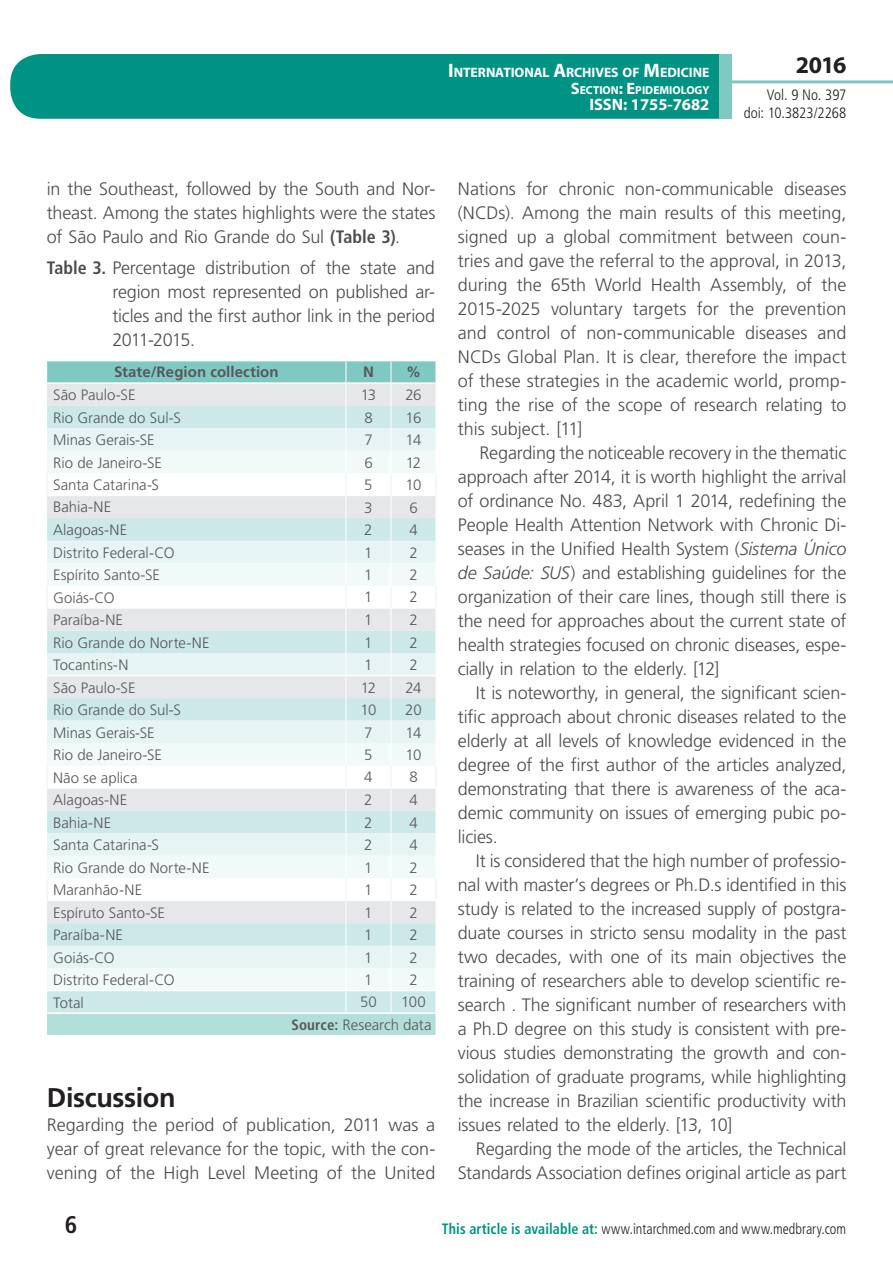
<style>
.page{position:relative;width:893px;height:1263px;background:#fff}
.page>*{position:absolute;margin:0;border:0;box-sizing:border-box;transform-origin:0 0}
.t1{font:700 27px "Frutiger LT Std";letter-spacing:-.015em;color:#231f20}
.t2{font:700 24px "Myriad Pro";color:#231f20}
.t3{font:700 condensed 24px "Frutiger LT Std";color:#231f20}
.t4{font:300 18px/24px "Frutiger LT Std";letter-spacing:-.01em;color:#4b4c4d;text-align:justify}
.t5{font:700 16.5px "Myriad Pro";color:#fff}
.t6{font:300 15px/22.6px "Frutiger LT Std";letter-spacing:-.005em;color:#57585a}
.t7{font:300 condensed 15px "Frutiger LT Std";letter-spacing:.005em;color:#231f20;scale:.94 1}
.t8{font:300 condensed 15px/18px "Frutiger LT Std";letter-spacing:.005em;color:#231f20;text-align:right}
.t9{font:700 15px "Frutiger LT Std";letter-spacing:.005em;color:#57585a}
.t10{font:700 13.65px "Myriad Pro";letter-spacing:-.005em;color:#fff}
.t11{font:700 11.55px "Myriad Pro";color:#fff}
.s1{font-size:19.5px}
.s2{font-size:16.5px}
.s3{font-weight:700;font-stretch:condensed}
.s4{font-style:italic}
.s5{font-weight:700;color:#009384}
</style>
<div class="page">
<div style="left:10px;top:54px;width:775px;height:65px;background:#009384;border-radius:30px"></div>
<div style="left:732px;top:0;width:161px;height:157px;background:#fff"></div>
<hr style="left:730px;top:80px;width:163px;height:3px;background:#80c9c2">
<div style="left:719px;top:54px;width:13px;height:65px;background:#80c9c2"></div>
<svg style="left:47px;top:361px;width:390px;height:674px"></svg>
<hr style="left:47px;top:382px;width:299px;height:2px;background:#fff">
<hr style="left:346px;top:382px;width:45px;height:2px;background:#fff">
<hr style="left:391px;top:382px;width:45px;height:2px;background:#fff">
<hr style="left:47px;top:675px;width:299px;height:1px;background:#fff">
<hr style="left:346px;top:675px;width:45px;height:1px;background:#fff">
<hr style="left:391px;top:675px;width:45px;height:1px;background:#fff">
<hr style="left:47px;top:990px;width:299px;height:1px;background:#fff">
<hr style="left:346px;top:990px;width:45px;height:1px;background:#fff">
<hr style="left:391px;top:990px;width:45px;height:1px;background:#fff">
<p class="t10" style="left:448px;top:64px;width:263px"><span class="s1">I</span>NTERNATIONAL <span class="s1">A</span>RCHIVES OF <span class="s1">M</span>EDICINE</p>
<p class="t11" style="left:571px;top:82px;width:140px"><span class="s2">S</span>ECTION<span class="s2">: E</span>PIDEMIOLOGY</p>
<p class="t5" style="left:589px;top:94px;width:122px">ISSN: 1755-7682</p>
<h2 class="t2" style="left:796px;top:49px;width:52px">2016</h2>
<p class="t8" style="left:744px;top:86px;width:104px">Vol. 9 No. 397 doi: 10.3823/2268</p>
<p class="t4" style="left:47px;top:177px;width:390px">in the Southeast, followed by the South and Nor&shy;theast. Among the states highlights were the states of São Paulo and Rio Grande do Sul <span class="s3">(Table 3)</span>.</p>
<p class="t4" style="left:112px;top:256px;width:324px;text-indent:-66px"><span class="s3">Table 3.</span> Percentage distribution of the state and region most represented on published ar&shy;ticles and the first author link in the period 2011-2015.</p>
<p class="t9" style="left:114px;top:363px;width:166px">State/Region collection</p>
<p class="t9" style="left:363px;top:363px;width:12px">N</p>
<p class="t9" style="left:406px;top:363px;width:16px">%</p>
<p class="t6" style="left:53px;top:384px;width:84px">São Paulo-SE</p>
<p class="t6" style="left:361px;top:384px;width:17px">13</p>
<p class="t6" style="left:405px;top:384px;width:18px">26</p>
<p class="t6" style="left:53px;top:406px;width:129px">Rio Grande do Sul-S</p>
<p class="t6" style="left:364px;top:406px;width:10px">8</p>
<p class="t6" style="left:406px;top:406px;width:17px">16</p>
<p class="t6" style="left:53px;top:429px;width:103px">Minas Gerais-SE</p>
<p class="t6" style="left:364px;top:429px;width:10px">7</p>
<p class="t6" style="left:406px;top:429px;width:17px">14</p>
<p class="t6" style="left:53px;top:451px;width:110px">Rio de Janeiro-SE</p>
<p class="t6" style="left:364px;top:451px;width:10px">6</p>
<p class="t6" style="left:406px;top:451px;width:17px">12</p>
<p class="t6" style="left:53px;top:474px;width:107px">Santa Catarina-S</p>
<p class="t6" style="left:364px;top:473px;width:10px">5</p>
<p class="t6" style="left:405px;top:473px;width:18px">10</p>
<p class="t6" style="left:53px;top:496px;width:60px">Bahia-NE</p>
<p class="t6" style="left:364px;top:496px;width:10px">3</p>
<p class="t6" style="left:409px;top:496px;width:10px">6</p>
<p class="t6" style="left:53px;top:519px;width:76px">Alagoas-NE</p>
<p class="t6" style="left:364px;top:519px;width:10px">2</p>
<p class="t6" style="left:409px;top:519px;width:10px">4</p>
<p class="t6" style="left:53px;top:541px;width:123px">Distrito Federal-CO</p>
<p class="t6" style="left:364px;top:541px;width:10px">1</p>
<p class="t6" style="left:409px;top:541px;width:10px">2</p>
<p class="t6" style="left:53px;top:564px;width:108px">Espírito Santo-SE</p>
<p class="t6" style="left:364px;top:564px;width:10px">1</p>
<p class="t6" style="left:409px;top:564px;width:10px">2</p>
<p class="t6" style="left:53px;top:586px;width:63px">Goiás-CO</p>
<p class="t6" style="left:364px;top:586px;width:10px">1</p>
<p class="t6" style="left:409px;top:586px;width:10px">2</p>
<p class="t6" style="left:53px;top:609px;width:71px">Paraíba-NE</p>
<p class="t6" style="left:364px;top:609px;width:10px">1</p>
<p class="t6" style="left:409px;top:609px;width:10px">2</p>
<p class="t6" style="left:53px;top:631px;width:158px">Rio Grande do Norte-NE</p>
<p class="t6" style="left:364px;top:631px;width:10px">1</p>
<p class="t6" style="left:409px;top:631px;width:10px">2</p>
<p class="t6" style="left:53px;top:654px;width:77px">Tocantins-N</p>
<p class="t6" style="left:364px;top:653px;width:10px">1</p>
<p class="t6" style="left:409px;top:653px;width:10px">2</p>
<p class="t6" style="left:53px;top:676px;width:84px">São Paulo-SE</p>
<p class="t6" style="left:361px;top:677px;width:17px">12</p>
<p class="t6" style="left:405px;top:677px;width:18px">24</p>
<p class="t6" style="left:53px;top:699px;width:129px">Rio Grande do Sul-S</p>
<p class="t6" style="left:360px;top:699px;width:18px">10</p>
<p class="t6" style="left:405px;top:699px;width:18px">20</p>
<p class="t6" style="left:53px;top:721px;width:103px">Minas Gerais-SE</p>
<p class="t6" style="left:364px;top:721px;width:10px">7</p>
<p class="t6" style="left:406px;top:721px;width:17px">14</p>
<p class="t6" style="left:53px;top:744px;width:110px">Rio de Janeiro-SE</p>
<p class="t6" style="left:364px;top:744px;width:10px">5</p>
<p class="t6" style="left:405px;top:744px;width:18px">10</p>
<p class="t6" style="left:53px;top:766px;width:86px">Não se aplica</p>
<p class="t6" style="left:364px;top:766px;width:10px">4</p>
<p class="t6" style="left:409px;top:766px;width:10px">8</p>
<p class="t6" style="left:53px;top:789px;width:76px">Alagoas-NE</p>
<p class="t6" style="left:364px;top:789px;width:10px">2</p>
<p class="t6" style="left:409px;top:789px;width:10px">4</p>
<p class="t6" style="left:53px;top:811px;width:60px">Bahia-NE</p>
<p class="t6" style="left:364px;top:811px;width:10px">2</p>
<p class="t6" style="left:409px;top:811px;width:10px">4</p>
<p class="t6" style="left:53px;top:834px;width:107px">Santa Catarina-S</p>
<p class="t6" style="left:364px;top:834px;width:10px">2</p>
<p class="t6" style="left:409px;top:834px;width:10px">4</p>
<p class="t6" style="left:53px;top:856px;width:158px">Rio Grande do Norte-NE</p>
<p class="t6" style="left:364px;top:856px;width:10px">1</p>
<p class="t6" style="left:409px;top:856px;width:10px">2</p>
<p class="t6" style="left:53px;top:879px;width:91px">Maranhão-NE</p>
<p class="t6" style="left:364px;top:878px;width:10px">1</p>
<p class="t6" style="left:409px;top:878px;width:10px">2</p>
<p class="t6" style="left:53px;top:901px;width:113px">Espíruto Santo-SE</p>
<p class="t6" style="left:364px;top:901px;width:10px">1</p>
<p class="t6" style="left:409px;top:901px;width:10px">2</p>
<p class="t6" style="left:53px;top:924px;width:71px">Paraíba-NE</p>
<p class="t6" style="left:364px;top:924px;width:10px">1</p>
<p class="t6" style="left:409px;top:924px;width:10px">2</p>
<p class="t6" style="left:53px;top:946px;width:63px">Goiás-CO</p>
<p class="t6" style="left:364px;top:946px;width:10px">1</p>
<p class="t6" style="left:409px;top:946px;width:10px">2</p>
<p class="t6" style="left:53px;top:969px;width:123px">Distrito Federal-CO</p>
<p class="t6" style="left:364px;top:968px;width:10px">1</p>
<p class="t6" style="left:409px;top:968px;width:10px">2</p>
<p class="t6" style="left:53px;top:991px;width:32px">Total</p>
<p class="t6" style="left:360px;top:991px;width:18px">50</p>
<p class="t6" style="left:292px;top:991px;width:141px;text-indent:110px">100<br><span class="s3">Source:</span> Research data</p>
<h1 class="t1" style="left:47px;top:1082px;width:130px">Discussion</h1>
<p class="t4" style="left:47px;top:1113px;width:390px">Regarding the period of publication, 2011 was a year of great relevance for the topic, with the con&shy;vening of the High Level Meeting of the United</p>
<p class="t4" style="left:458px;top:177px;width:390px">Nations for chronic non-communicable diseases (NCDs). Among the main results of this meeting, signed up a global commitment between coun&shy;tries and gave the referral to the approval, in 2013, during the 65th World Health Assembly, of the 2015-2025 voluntary targets for the prevention and control of non-communicable diseases and NCDs Global Plan. It is clear, therefore the impact of these strategies in the academic world, promp&shy;ting the rise of the scope of research relating to this subject. [11]</p>
<p class="t4" style="left:458px;top:441px;width:390px;text-indent:22px">Regarding the noticeable recovery in the thematic approach after 2014, it is worth highlight the arrival of ordinance No. 483, April 1 2014, redefining the People Health Attention Network with Chronic Di&shy;seases in the Unified Health System (<span class="s4">Sistema Único de Saúde: SUS</span>) and establishing guidelines for the organization of their care lines, though still there is the need for approaches about the current state of health strategies focused on chronic diseases, espe&shy;cially in relation to the elderly. [12]</p>
<p class="t4" style="left:458px;top:681px;width:390px;text-indent:18px">It is noteworthy, in general, the significant scien&shy;tific approach about chronic diseases related to the elderly at all levels of knowledge evidenced in the degree of the first author of the articles analyzed, demonstrating that there is awareness of the aca&shy;demic community on issues of emerging pubic po&shy;licies.</p>
<p class="t4" style="left:458px;top:849px;width:390px;text-indent:18px">It is considered that the high number of professio&shy;nal with master’s degrees or Ph.D.s identified in this study is related to the increased supply of postgra&shy;duate courses in stricto sensu modality in the past two decades, with one of its main objectives the training of researchers able to develop scientific re&shy;search . The significant number of researchers with a Ph.D degree on this study is consistent with pre&shy;vious studies demonstrating the growth and con&shy;solidation of graduate programs, while highlighting the increase in Brazilian scientific productivity with issues related to the elderly. [13, 10]</p>
<p class="t4" style="left:458px;top:1137px;width:390px;text-align:right">Regarding the mode of the articles, the Technical<br>Standards Association defines original article as part</p>
<h2 class="t3" style="left:65px;top:1210px;width:14px">6</h2>
<p class="t7" style="left:442px;top:1220px;width:432px"><span class="s5">This article is available at:</span> www.intarchmed.com and www.medbrary.com</p>
</div>
